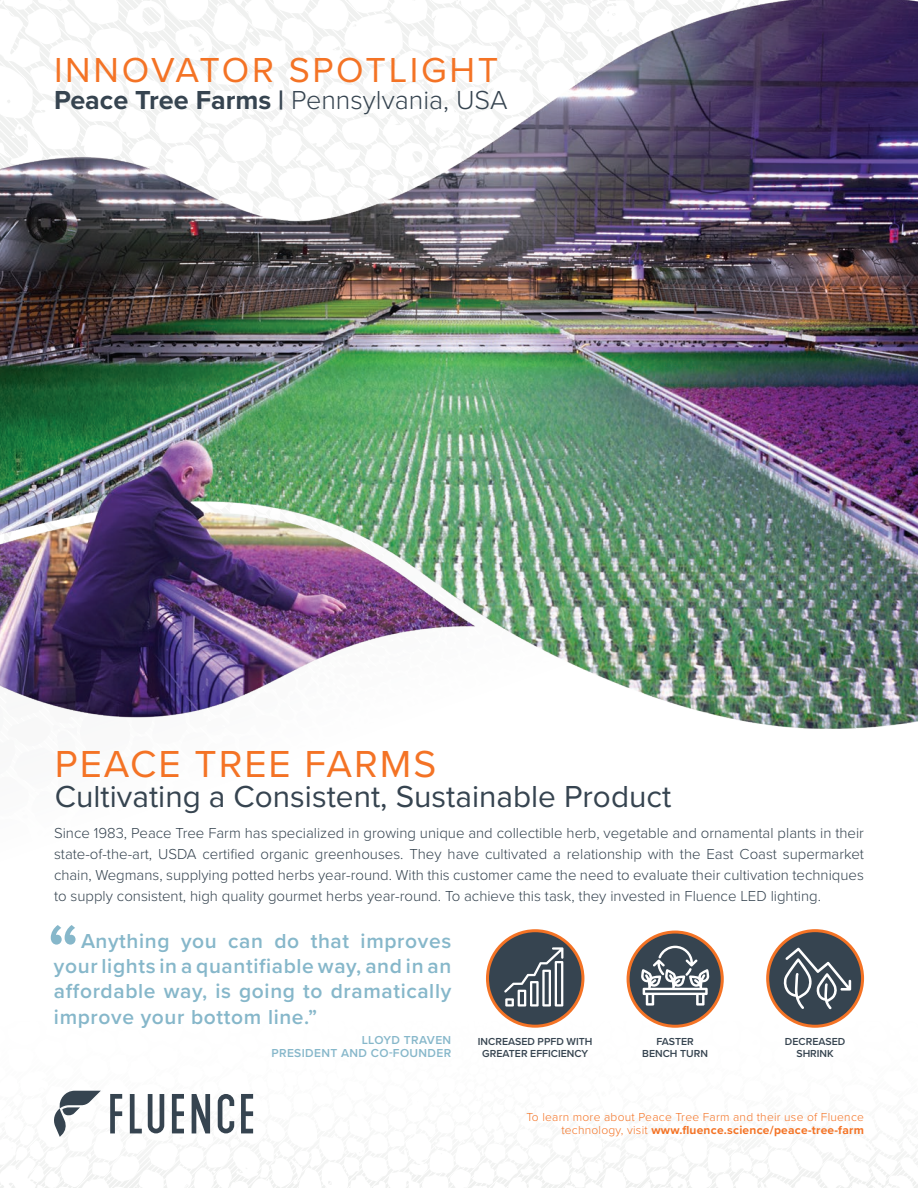
<style>
.page{position:relative;width:918px;height:1188px;background:#fff}
.page>*{position:absolute;margin:0;border:0;box-sizing:border-box;transform-origin:0 0}
.t1{font:39px "Proxima Nova";letter-spacing:.05em;color:#f47325}
.t2{font:36px "Proxima Nova";letter-spacing:.075em;color:#f47325}
.t3{font:31.5px "Proxima Nova";color:#364450}
.t4{font:300 27px "Proxima Nova";color:#364450}
.t5{font:600 21px/25.2px "Proxima Nova";letter-spacing:.03em;color:#86b7ca;text-align:justify}
.t6{font:300 15px/21px "Proxima Nova";color:#364450;text-align:justify}
.t7{font:300 12px/13.5px "Proxima Nova";letter-spacing:.02em;color:#f47325;text-align:right}
.t8{font:600 12px/13.5px "Proxima Nova";letter-spacing:.03em;color:#86b7ca;text-align:right}
.t9{font:600 10.5px/12px "Proxima Nova";color:#364450;text-align:center}
.s1{font-weight:700}
</style>
<div class="page">
<svg style="left:0;top:1014px;width:918px;height:174px"></svg>
<img style="left:0;top:0;width:918px;height:729px">
<svg style="left:51px;top:925px;width:25px;height:20px"></svg>
<svg style="left:768px;top:931px;width:95px;height:95px"></svg>
<svg style="left:738px;top:948px;width:169px;height:95px"></svg>
<div style="left:487px;top:931px;width:96px;height:95px;background:#364450;border-radius:50%"></div>
<div style="left:486px;top:929px;width:98px;height:99px;border:3px solid #f47325;border-radius:50%"></div>
<svg style="left:504px;top:947px;width:59px;height:60px"></svg>
<div style="left:628px;top:932px;width:94px;height:94px;background:#364450;border-radius:50%"></div>
<div style="left:627px;top:931px;width:97px;height:97px;border:3px solid #f47325;border-radius:50%"></div>
<svg style="left:641px;top:946px;width:68px;height:60px"></svg>
<svg style="left:110px;top:1094px;width:12px;height:39px"></svg>
<svg style="left:130px;top:1094px;width:12px;height:39px"></svg>
<svg style="left:172px;top:1094px;width:12px;height:39px"></svg>
<svg style="left:241px;top:1094px;width:12px;height:39px"></svg>
<svg style="left:192px;top:1094px;width:18px;height:39px"></svg>
<svg style="left:218px;top:1094px;width:16px;height:39px"></svg>
<svg style="left:148px;top:1094px;width:16px;height:39px"></svg>
<svg style="left:52px;top:1091px;width:49px;height:46px"></svg>
<h2 class="t2" style="left:54px;top:44px;width:446px">INNOVATOR SPOTLIGHT</h2>
<h3 class="t4" style="left:54px;top:80px;width:455px"><span class="s1">Peace Tree Farms |</span> Pennsylvania, USA</h3>
<h1 class="t1" style="left:55px;top:735px;width:383px">PEACE TREE FARMS</h1>
<h3 class="t3" style="left:55px;top:773px;width:618px">Cultivating a Consistent, Sustainable Product</h3>
<p class="t6" style="left:54px;top:822px;width:812px">Since 1983, Peace Tree Farm has specialized in growing unique and collectible herb, vegetable and ornamental plants in their state-of-the-art, USDA certified organic greenhouses. They have cultivated a relationship with the East Coast supermarket chain, Wegmans, supplying potted herbs year-round. With this customer came the need to evaluate their cultivation techniques to supply consistent, high quality gourmet herbs year-round. To achieve this task, they invested in Fluence LED lighting.</p>
<h3 class="t5" style="left:54px;top:928px;width:399px;text-indent:27px">Anything you can do that improves your lights in a quantifiable way, and in an affordable way, is going to dramatically improve your bottom line.”</h3>
<p class="t8" style="left:271px;top:1033px;width:181px">LLOYD TRAVEN<br>PRESIDENT AND CO-FOUNDER</p>
<p class="t9" style="left:785px;top:1035px;width:62px">DECREASED<br>SHRINK</p>
<p class="t9" style="left:478px;top:1035px;width:116px">INCREASED PPFD WITH<br>GREATER EFFICIENCY</p>
<p class="t9" style="left:642px;top:1035px;width:67px">FASTER<br>BENCH TURN</p>
<p class="t7" style="left:526px;top:1109px;width:339px">To learn more about Peace Tree Farm and their use of Fluence technology, visit <span class="s1">www.fluence.science/peace-tree-farm</span></p>
</div>
